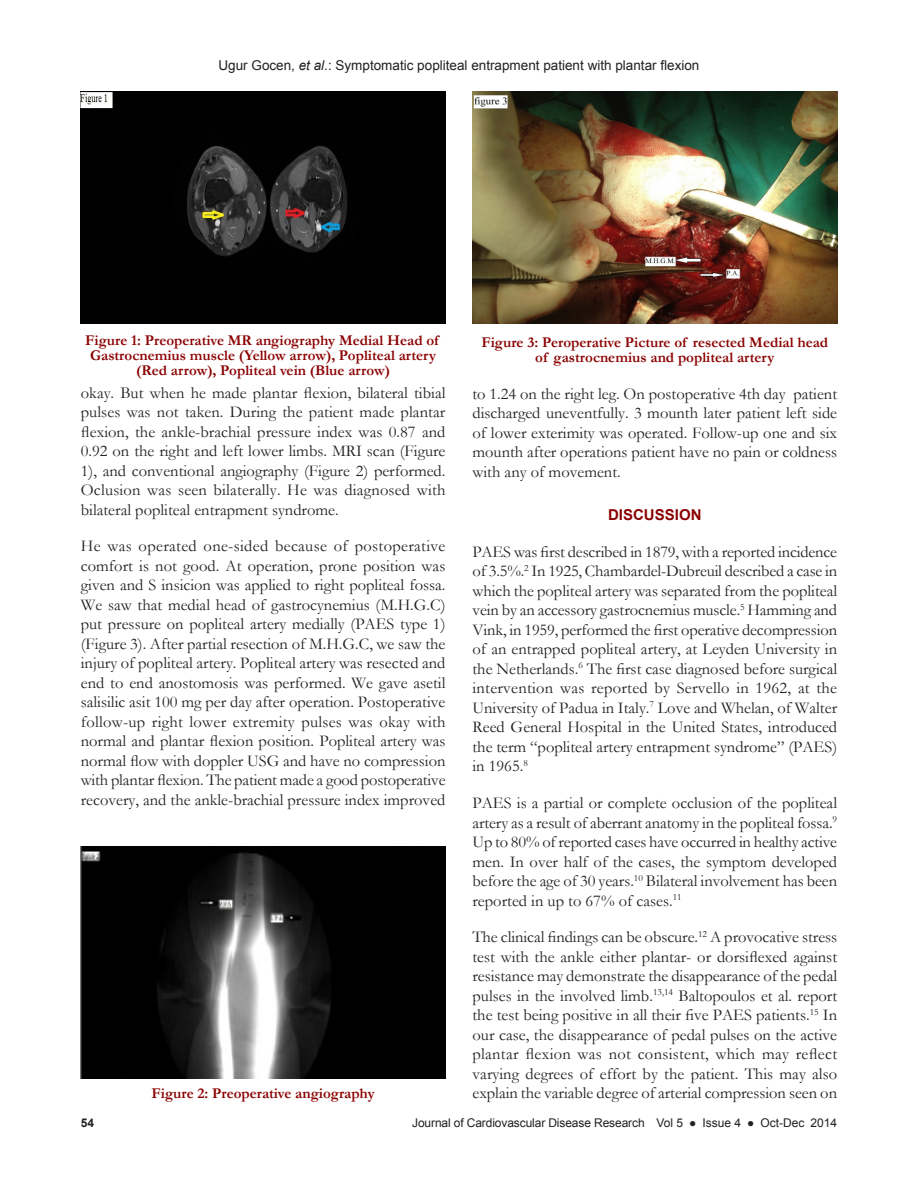
<style>
.page{position:relative;width:918px;height:1188px;background:#fff}
.page>*{position:absolute;margin:0;border:0;box-sizing:border-box;transform-origin:0 0}
.TX{font:16.5px/19.5px "Garamond";color:#231f20;text-align:justify}
.FGC{font:700 15px/15px "Garamond";color:#8b0202;text-align:center}
.t1{font:700 15px "Arial";color:#8b0202}
.t2{font:13.5px "Arial";color:#231f20}
.t3{font:12px "Arial";letter-spacing:-.01em;color:#231f20}
.t4{font:700 12px "Arial";color:#231f20}
.s1{font-style:italic}
</style>
<div class="page">
<img style="left:81px;top:92px;width:365px;height:232px">
<img style="left:81px;top:846px;width:365px;height:232px">
<img style="left:473px;top:92px;width:364px;height:232px">
<p class="t2" style="left:218px;top:57px;width:482px">Ugur Gocen, <span class="s1">et al</span>.: Symptomatic popliteal entrapment patient with plantar flexion</p>
<p class="FGC" style="left:85px;top:333px;width:355px">Figure 1: Preoperative MR angiography Medial Head of<br>Gastrocnemius muscle (Yellow arrow), Popliteal artery (Red arrow), Popliteal vein (Blue arrow)</p>
<p class="FGC" style="left:481px;top:335px;width:348px">Figure 3: Peroperative Picture of resected Medial head of gastrocnemius and popliteal artery</p>
<p class="TX" style="left:81px;top:382px;width:366px">okay. But when he made plantar flexion, bilateral tibial pulses was not taken. During the patient made plantar flexion, the ankle-brachial pressure index was 0.87 and 0.92 on the right and left lower limbs. MRI scan (Figure 1), and conventional angiography (Figure 2) performed.<br>Oclusion was seen bilaterally. He was diagnosed with bilateral popliteal entrapment syndrome.</p>
<p class="TX" style="left:81px;top:536px;width:366px">He was operated one-sided because of postoperative comfort is not good. At operation, prone position was given and S insicion was applied to right popliteal fossa.<br>We saw that medial head of gastrocynemius (M.H.G.C) put pressure on popliteal artery medially (PAES type 1) (Figure 3). After partial resection of M.H.G.C, we saw the injury of popliteal artery. Popliteal artery was resected and end to end anostomosis was performed. We gave asetil salisilic asit 100 mg per day after operation. Postoperative follow-up right lower extremity pulses was okay with normal and plantar flexion position. Popliteal artery was normal flow with doppler USG and have no compression with plantar flexion. The patient made a good postoperative recovery, and the ankle-brachial pressure index improved</p>
<p class="FGC" style="left:152px;top:1085px;width:225px">Figure 2: Preoperative angiography</p>
<p class="TX" style="left:472px;top:383px;width:366px">to 1.24 on the right leg. On postoperative 4th day patient discharged uneventfully. 3 mounth later patient left side of lower exterimity was operated. Follow-up one and six mounth after operations patient have no pain or coldness with any of movement.</p>
<h1 class="t1" style="left:608px;top:505px;width:95px">DISCUSSION</h1>
<p class="TX" style="left:472px;top:541px;width:366px">PAES was first described in 1879, with a reported incidence of 3.5%.<sup>2</sup> In 1925, Chambardel-Dubreuil described a case in which the popliteal artery was separated from the popliteal vein by an accessory gastrocnemius muscle.<sup>5</sup> Hamming and Vink, in 1959, performed the first operative decompression of an entrapped popliteal artery, at Leyden University in the Netherlands.<sup>6</sup> The first case diagnosed before surgical intervention was reported by Servello in 1962, at the University of Padua in Italy.<sup>7</sup> Love and Whelan, of Walter Reed General Hospital in the United States, introduced the term “popliteal artery entrapment syndrome” (PAES) in 1965.<sup>8</sup></p>
<p class="TX" style="left:472px;top:793px;width:366px">PAES is a partial or complete occlusion of the popliteal artery as a result of aberrant anatomy in the popliteal fossa.<sup>9<br></sup>Up to 80% of reported cases have occurred in healthy active men. In over half of the cases, the symptom developed before the age of 30 years.<sup>10</sup> Bilateral involvement has been reported in up to 67% of cases.<sup>11</sup></p>
<p class="TX" style="left:472px;top:927px;width:366px">The clinical findings can be obscure.<sup>12</sup> A provocative stress test with the ankle either plantar- or dorsiflexed against resistance may demonstrate the disappearance of the pedal pulses in the involved limb.<sup>13,14</sup> Baltopoulos et al. report the test being positive in all their five PAES patients.<sup>15</sup> In our case, the disappearance of pedal pulses on the active plantar flexion was not consistent, which may reflect varying degrees of effort by the patient. This may also explain the variable degree of arterial compression seen on</p>
<p class="t4" style="left:81px;top:1115px;width:15px">54</p>
<p class="t3" style="left:412px;top:1115px;width:426px">Journal of Cardiovascular Disease Research Vol 5 ● Issue 4 ● Oct-Dec 2014</p>
</div>
